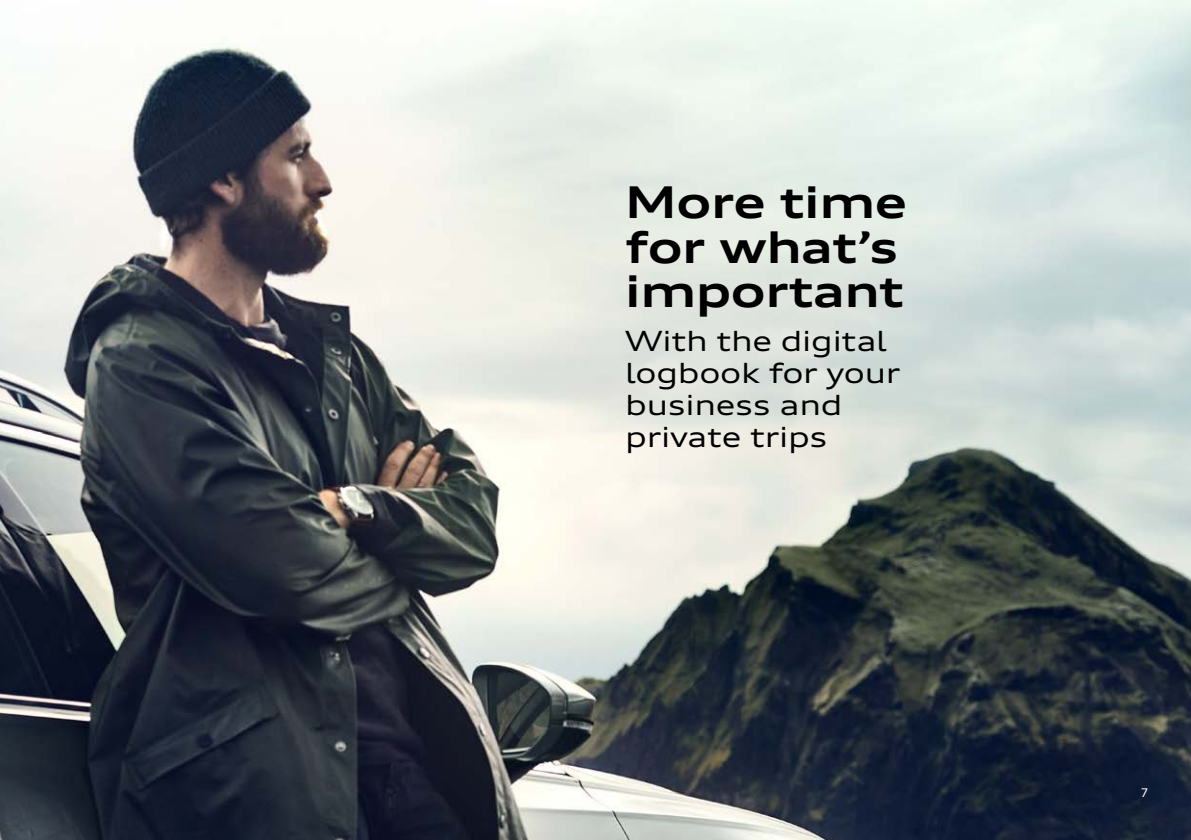
<style>
.page{position:relative;width:1191px;height:840px;background:#fff}
.page>*{position:absolute;margin:0;border:0;box-sizing:border-box;transform-origin:0 0}
.t1{font:700 expanded 44px/44.6px "Audi Type";letter-spacing:-.01em;color:#000001}
.t2{font:expanded 28px/32px "Audi Type";letter-spacing:-.01em;color:#000001}
.t3{font:12px "Audi Type";color:#fff}
</style>
<div class="page">
<img style="left:0;top:0;width:1191px;height:839px">
<h1 class="t1" style="left:625px;top:179px;width:283px">More time for what’s important</h1>
<p class="t2" style="left:625px;top:324px;width:277px">With the digital logbook for your business and private trips</p>
<p class="t3" style="left:1140px;top:785px;width:9px">7</p>
</div>
